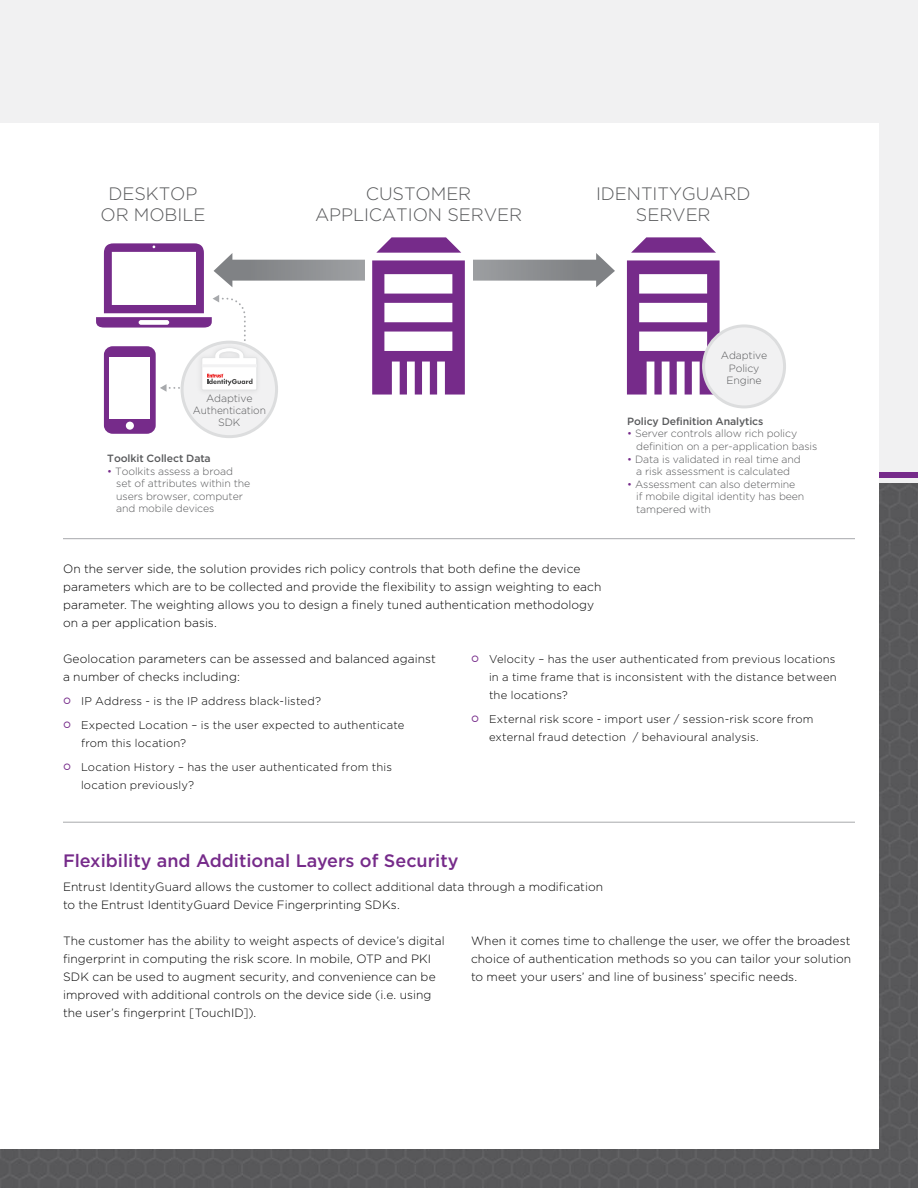
<style>
.page{position:relative;width:918px;height:1188px;background:#f1f1f2}
.page>*{position:absolute;margin:0;border:0;box-sizing:border-box;transform-origin:0 0}
.t1{font:300 18px/21.6px "Gotham";letter-spacing:-.005em;color:#58595b;text-align:center}
.Header_2{font:500 18px "Gotham";color:#762b8a}
.Main_Body_Text{font:300 12px/18px "Gotham";letter-spacing:.005em;color:#000}
.t2{font:300 11.25px/18px "Gotham";letter-spacing:.015em;color:#000}
.t3{font:300 10.5px/12.6px "Gotham";letter-spacing:-.01em;color:#58595b}
.t4{font:500 10.5px "Gotham";letter-spacing:-.01em;color:#58595b}
.s1{color:#762b8a}
</style>
<div class="page">
<div style="left:0;top:472px;width:918px;height:6px;background:#762b8a"></div>
<div style="left:0;top:483px;width:918px;height:705px;background:#58585a"></div>
<div style="left:0;top:123px;width:879px;height:1026px;background:#fff"></div>
<hr style="left:63px;top:822px;width:792px;height:1px;background:#a7a9ac">
<hr style="left:63px;top:538px;width:792px;height:1px;background:#a7a9ac">
<div style="left:104px;top:346px;width:52px;height:88px;background:#762b8a;border-radius:9px"></div>
<div style="left:109px;top:357px;width:41px;height:62px;background:#fff"></div>
<div style="left:126px;top:422px;width:8px;height:8px;background:#fff;border-radius:50%"></div>
<svg style="left:631px;top:237px;width:85px;height:16px"></svg>
<svg style="left:627px;top:260px;width:93px;height:135px"></svg>
<div style="left:182px;top:342px;width:95px;height:95px;background:#f1f1f2;border-radius:50%"></div>
<div style="left:704px;top:326px;width:81px;height:81px;background:#f1f1f2;border-radius:50%"></div>
<div style="left:702px;top:324px;width:84px;height:84px;border:3px solid #dcddde;border-radius:50%"></div>
<svg style="left:96px;top:237px;width:519px;height:158px"></svg>
<hr style="left:202px;top:364px;width:55px;height:3px;background:#f2f2f3">
<p class="t1" style="left:100px;top:182px;width:107px">DESKTOP<br>OR MOBILE</p>
<p class="t1" style="left:315px;top:182px;width:209px">CUSTOMER<br>APPLICATION SERVER</p>
<p class="t1" style="left:596px;top:182px;width:156px">IDENTITYGUARD<br>SERVER</p>
<p class="t3" style="left:193px;top:392px;width:75px;line-height:12px;text-align:center">Adaptive<br>Authentication<br>SDK</p>
<p class="t4" style="left:107px;top:452px;width:105px">Toolkit Collect Data</p>
<p class="t3" style="left:116px;top:464px;width:136px;text-indent:-9px"><span class="s1">•</span> Toolkits assess a broad set of attributes within the users browser, computer and mobile devices</p>
<p class="t3" style="left:721px;top:349px;width:48px;text-align:center">Adaptive<br>Policy<br>Engine</p>
<p class="t4" style="left:627px;top:415px;width:138px">Policy Definition Analytics</p>
<p class="t3" style="left:636px;top:427px;width:183px;text-indent:-9px"><span class="s1">•</span> Server controls allow rich policy definition on a per-application basis</p>
<p class="t3" style="left:627px;top:452px;width:175px;text-align:center"><span class="s1">•</span> Data is validated in real time and a risk assessment is calculated</p>
<p class="t3" style="left:636px;top:478px;width:170px;text-indent:-9px"><span class="s1">•</span> Assessment can also determine if mobile digital identity has been tampered with</p>
<p class="Main_Body_Text" style="left:63px;top:560px;width:540px">On the server side, the solution provides rich policy controls that both define the device parameters which are to be collected and provide the flexibility to assign weighting to each parameter. The weighting allows you to design a finely tuned authentication methodology on a per application basis.</p>
<p class="Main_Body_Text" style="left:63px;top:650px;width:375px">Geolocation parameters can be assessed and balanced against a number of checks including:</p>
<p class="t2" style="left:81px;top:692px;width:242px">IP Address - is the IP address black-listed?</p>
<p class="t2" style="left:81px;top:716px;width:325px">Expected Location – is the user expected to authenticate from this location?</p>
<p class="t2" style="left:81px;top:758px;width:313px">Location History – has the user authenticated from this location previously?</p>
<p class="t2" style="left:489px;top:650px;width:349px;text-align:justify">Velocity – has the user authenticated from previous locations in a time frame that is inconsistent with the distance between the locations?</p>
<p class="t2" style="left:489px;top:710px;width:326px">External risk score - import user / session-risk score from external fraud detection / behavioural analysis.</p>
<p class="Header_2" style="left:63px;top:850px;width:397px">Flexibility and Additional Layers of Security</p>
<p class="Main_Body_Text" style="left:63px;top:878px;width:542px">Entrust IdentityGuard allows the customer to collect additional data through a modification to the Entrust IdentityGuard Device Fingerprinting SDKs.</p>
<p class="Main_Body_Text" style="left:63px;top:932px;width:383px">The customer has the ability to weight aspects of device’s digital fingerprint in computing the risk score. In mobile, OTP and PKI SDK can be used to augment security, and convenience can be improved with additional controls on the device side (i.e. using the user’s fingerprint [TouchID]).</p>
<p class="Main_Body_Text" style="left:471px;top:932px;width:382px;text-align:justify">When it comes time to challenge the user, we offer the broadest choice of authentication methods so you can tailor your solution to meet your users’ and line of business’ specific needs.</p>
</div>
